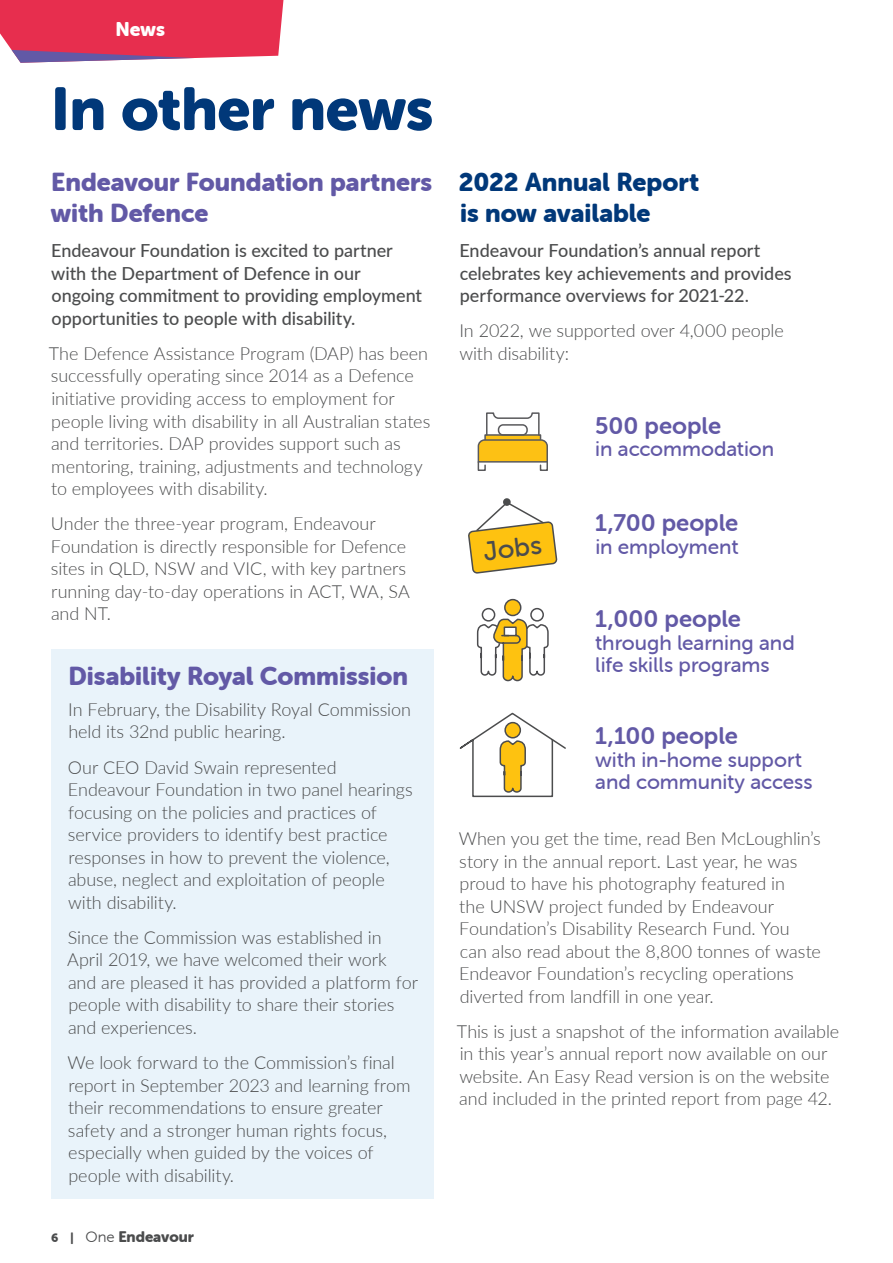
<style>
.page{position:relative;width:893px;height:1263px;background:#fff}
.page>*{position:absolute;margin:0;border:0;box-sizing:border-box;transform-origin:0 0}
.Body_Copy{font:60px "Museo Sans Rounded 900";letter-spacing:-.005em;color:#013879}
.t1{font:27px "Museo Sans Rounded 500";color:#4b4c4d}
.Body_Copy-2{font:25.5px/30.6px "Museo Sans Rounded 900";color:#6259a6}
.Body_Copy-3{font:25.5px/30.6px "Museo Sans Rounded 900";color:#013879}
.Body_Copy-4{font:24px "Museo Sans Rounded 700";color:#6259a6}
.Body_Copy-5{font:21px/22.5px "Museo Sans Rounded 500";letter-spacing:-.005em;color:#6259a6}
.Bebas_Intro{font:19.5px "Museo Sans Rounded 900";color:#fff}
.Body_Copy-6{font:300 18px/22.5px "Lato";letter-spacing:-.005em;color:#4b4c4d}
.Body_Copy-7{font:500 18px/22.5px "Lato";color:#4b4c4d}
.t2{font:15px "Museo Sans Rounded 900";color:#4b4c4d}
.s1{font-size:12px}
.s2{font-family:"Museo Sans Rounded 300"}
</style>
<div class="page">
<div style="left:51px;top:649px;width:383px;height:550px;background:#e9f3fa"></div>
<svg style="left:477px;top:412px;width:71px;height:59px"></svg>
<svg style="left:459px;top:712px;width:107px;height:86px"></svg>
<div style="left:505px;top:600px;width:16px;height:15px;background:#fec210;border-radius:50%"></div>
<div style="left:504px;top:599px;width:17px;height:17px;border:2px solid #4c4c4f;border-radius:50%"></div>
<svg style="left:476px;top:607px;width:73px;height:75px"></svg>
<svg style="left:503px;top:498px;width:8px;height:8px"></svg>
<svg style="left:469px;top:501px;width:88px;height:72px"></svg>
<svg style="left:0;top:0;width:283px;height:63px;background:#e04161"></svg>
<p class="Bebas_Intro" style="left:115px;top:18px;width:51px">News</p>
<p class="Body_Copy" style="left:51px;top:75px;width:384px">In other news</p>
<p class="Body_Copy-2" style="left:51px;top:167px;width:383px">Endeavour Foundation partners with Defence</p>
<p class="Body_Copy-7" style="left:51px;top:239px;width:372px">Endeavour Foundation is excited to partner with the Department of Defence in our ongoing commitment to providing employment opportunities to people with disability.</p>
<p class="Body_Copy-6" style="left:49px;top:342px;width:383px">The Defence Assistance Program (DAP) has been successfully operating since 2014 as a Defence initiative providing access to employment for people living with disability in all Australian states and territories. DAP provides support such as mentoring, training, adjustments and technology to employees with disability.</p>
<p class="Body_Copy-6" style="left:51px;top:512px;width:361px">Under the three-year program, Endeavour Foundation is directly responsible for Defence sites in QLD, NSW and VIC, with key partners running day-to-day operations in ACT, WA, SA and NT.</p>
<p class="Body_Copy-2" style="left:68px;top:661px;width:341px">Disability Royal Commission</p>
<p class="Body_Copy-6" style="left:68px;top:697px;width:344px">In February, the Disability Royal Commission held its 32nd public hearing.</p>
<p class="Body_Copy-6" style="left:68px;top:755px;width:346px">Our CEO David Swain represented Endeavour Foundation in two panel hearings focusing on the policies and practices of service providers to identify best practice responses in how to prevent the violence, abuse, neglect and exploitation of people with disability.</p>
<p class="Body_Copy-6" style="left:67px;top:925px;width:352px">Since the Commission was established in April 2019, we have welcomed their work and are pleased it has provided a platform for people with disability to share their stories and experiences.</p>
<p class="Body_Copy-6" style="left:67px;top:1051px;width:344px">We look forward to the Commission’s final report in September 2023 and learning from their recommendations to ensure greater safety and a stronger human rights focus, especially when guided by the voices of people with disability.</p>
<p class="t2" style="left:51px;top:1228px;width:144px"><span class="s1">6 |</span> <span class="s2">One</span> Endeavour</p>
<p class="Body_Copy-3" style="left:459px;top:167px;width:242px">2022 Annual Report is now available</p>
<p class="Body_Copy-7" style="left:459px;top:239px;width:334px">Endeavour Foundation’s annual report celebrates key achievements and provides performance overviews for 2021-22.</p>
<p class="Body_Copy-6" style="left:459px;top:319px;width:326px">In 2022, we supported over 4,000 people with disability:</p>
<p class="t1" style="left:482px;top:537px;width:60px;rotate:-7deg">Jobs</p>
<p class="Body_Copy-4" style="left:595px;top:412px;width:127px">500 people</p>
<p class="Body_Copy-5" style="left:595px;top:438px;width:180px">in accommodation</p>
<p class="Body_Copy-4" style="left:595px;top:510px;width:144px">1,700 people</p>
<p class="Body_Copy-5" style="left:595px;top:536px;width:145px">in employment</p>
<p class="Body_Copy-4" style="left:595px;top:605px;width:147px">1,000 people</p>
<p class="Body_Copy-5" style="left:595px;top:631px;width:201px">through learning and life skills programs</p>
<p class="Body_Copy-4" style="left:595px;top:722px;width:144px">1,100 people</p>
<p class="Body_Copy-5" style="left:595px;top:748px;width:219px">with in-home support and community access</p>
<p class="Body_Copy-6" style="left:459px;top:827px;width:364px">When you get the time, read Ben McLoughlin’s story in the annual report. Last year, he was proud to have his photography featured in<br>the UNSW project funded by Endeavour Foundation’s Disability Research Fund. You can also read about the 8,800 tonnes of waste Endeavor Foundation’s recycling operations diverted from landfill in one year.</p>
<p class="Body_Copy-6" style="left:457px;top:1019px;width:384px">This is just a snapshot of the information available in this year’s annual report now available on our website. An Easy Read version is on the website and included in the printed report from page 42.</p>
</div>
